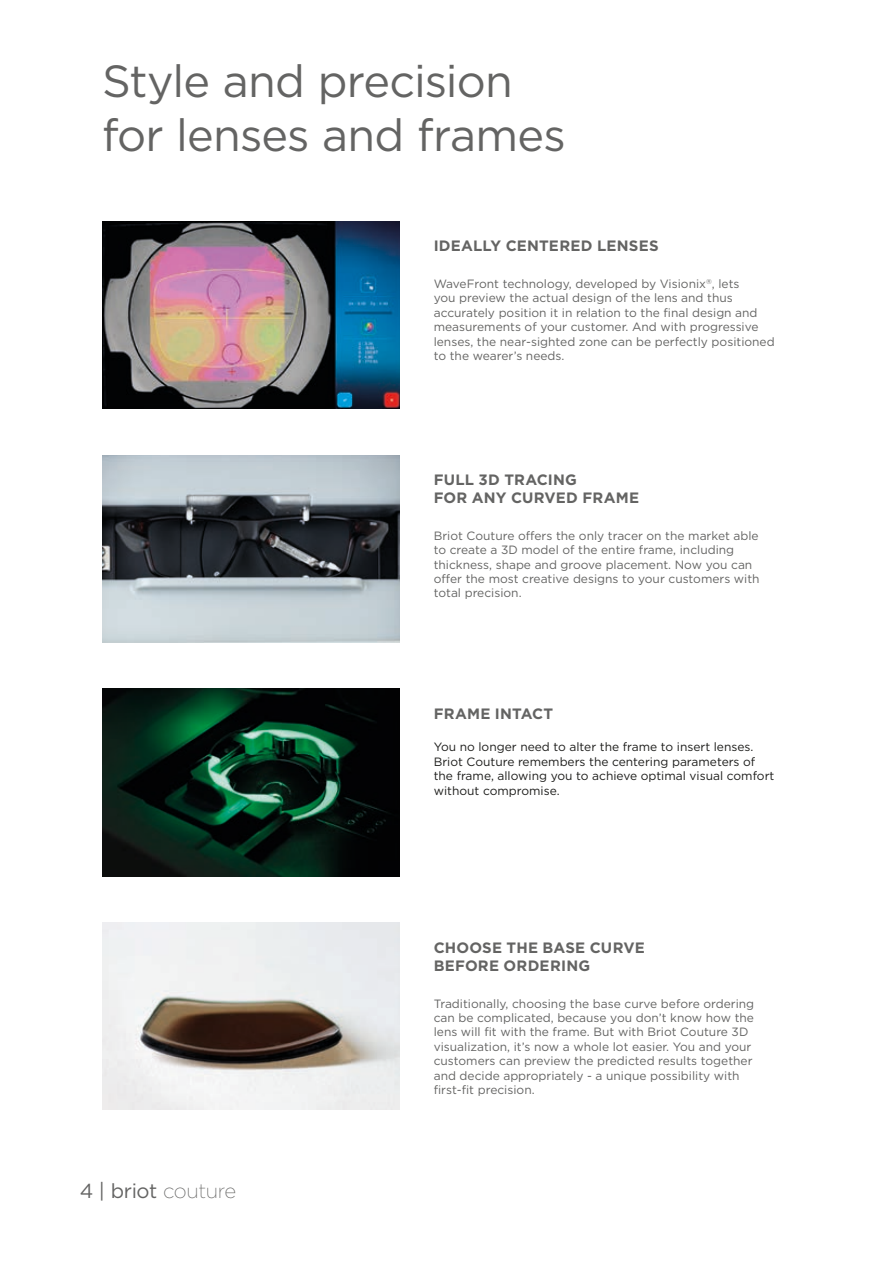
<style>
.page{position:relative;width:893px;height:1263px;background:#fff}
.page>*{position:absolute;margin:0;border:0;box-sizing:border-box;transform-origin:0 0}
.t1{font:45px/54px "Gotham";letter-spacing:-.02em;color:#646463}
.t2{font:20.25px "Gotham";letter-spacing:-.02em;color:#646463}
.t3{font:700 15px/18px "Gotham";letter-spacing:.015em;color:#646463}
.t4{font:12px/14.4px "Gotham";color:#646463}
.t5{font:12px/14.4px "Gotham";color:#1d1d1b}
.s1{font-family:"Gotham Ex";font-weight:300}
</style>
<div class="page">
<img style="left:102px;top:221px;width:298px;height:187px">
<img style="left:102px;top:689px;width:298px;height:187px">
<img style="left:102px;top:455px;width:298px;height:187px">
<img style="left:102px;top:923px;width:298px;height:187px">
<h1 class="t1" style="left:102px;top:53px;width:465px">Style and precision for lenses and frames</h1>
<p class="t3" style="left:434px;top:237px;width:226px">IDEALLY CENTERED LENSES</p>
<p class="t4" style="left:434px;top:276px;width:342px">WaveFront technology, developed by Visionix<sup>®</sup>, lets<br>you preview the actual design of the lens and thus accurately position it in relation to the final design and measurements of your customer. And with progressive lenses, the near-sighted zone can be perfectly positioned to the wearer’s needs.</p>
<p class="t3" style="left:434px;top:470px;width:207px">FULL 3D TRACING<br>FOR ANY CURVED FRAME</p>
<p class="t4" style="left:434px;top:528px;width:327px">Briot Couture offers the only tracer on the market able to create a 3D model of the entire frame, including thickness, shape and groove placement. Now you can offer the most creative designs to your customers with total precision.</p>
<p class="t3" style="left:434px;top:704px;width:121px">FRAME INTACT</p>
<p class="t5" style="left:434px;top:740px;width:342px">You no longer need to alter the frame to insert lenses.<br>Briot Couture remembers the centering parameters of the frame, allowing you to achieve optimal visual comfort without compromise.</p>
<h2 class="t2" style="left:80px;top:1179px;width:158px">4 | briot <span class="s1">couture</span></h2>
<p class="t3" style="left:434px;top:938px;width:213px">CHOOSE THE BASE CURVE<br>BEFORE ORDERING</p>
<p class="t4" style="left:434px;top:996px;width:322px">Traditionally, choosing the base curve before ordering can be complicated, because you don’t know how the lens will fit with the frame. But with Briot Couture 3D visualization, it’s now a whole lot easier. You and your customers can preview the predicted results together and decide appropriately - a unique possibility with first-fit precision.</p>
</div>
